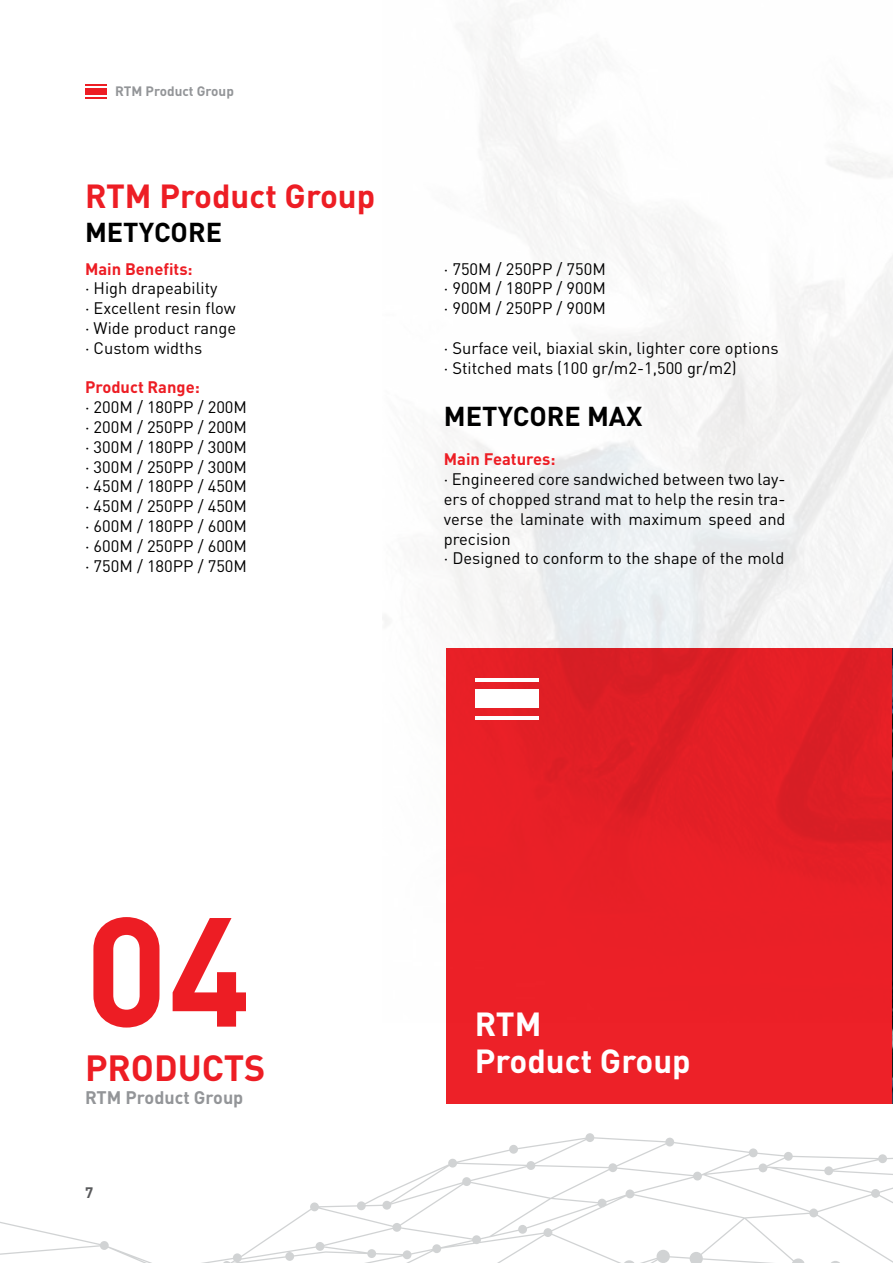
<style>
.page{position:relative;width:893px;height:1263px;background:#fff}
.page>*{position:absolute;margin:0;border:0;box-sizing:border-box;transform-origin:0 0}
.t1{font:700 152.55px "DIN Pro";color:#ed1d24}
.t2{font:700 36px "DIN Pro";color:#ed1d24}
.t3{font:700 33px "DIN Pro";color:#ed1d24}
.t4{font:700 33px/36.6px "DIN Pro";color:#fff}
.t5{font:700 27px "DIN Pro";color:#000}
.t6{font:700 18px "DIN Pro";color:#939598}
.t7{font:16.5px/19.8px "DIN Pro";color:#000}
.t8{font:700 16.5px "DIN Pro";color:#ed1d24}
.t9{font:700 15px "DIN Pro";color:#58595b}
.t10{font:700 13.5px "DIN Pro";color:#939598}
</style>
<div class="page">
<div style="left:446px;top:648px;width:447px;height:455px;background:#ed2128"></div>
<img style="left:892px;top:648px;width:1px;height:455px">
<svg style="left:0;top:1103px;width:893px;height:160px"></svg>
<hr style="left:475px;top:678px;width:63px;height:3px;background:#fff">
<hr style="left:475px;top:716px;width:63px;height:3px;background:#fff">
<div style="left:475px;top:690px;width:63px;height:18px;background:#fff"></div>
<svg style="left:85px;top:84px;width:21px;height:1px"></svg>
<svg style="left:85px;top:97px;width:21px;height:1px"></svg>
<div style="left:85px;top:88px;width:21px;height:6px;background:#ed1d24"></div>
<p class="t10" style="left:115px;top:80px;width:120px">RTM Product Group</p>
<h3 class="t3" style="left:85px;top:169px;width:292px">RTM Product Group</h3>
<h3 class="t5" style="left:85px;top:209px;width:138px">METYCORE</h3>
<p class="t8" style="left:85px;top:255px;width:109px">Main Benefits:</p>
<p class="t7" style="left:85px;top:278px;width:153px">∙ High drapeability<br>∙ Excellent resin flow ∙ Wide product range ∙ Custom widths</p>
<p class="t8" style="left:85px;top:374px;width:116px">Product Range:</p>
<p class="t7" style="left:85px;top:397px;width:163px;text-align:justify">∙ 200M / 180PP / 200M ∙ 200M / 250PP / 200M ∙ 300M / 180PP / 300M ∙ 300M / 250PP / 300M ∙ 450M / 180PP / 450M ∙ 450M / 250PP / 450M ∙ 600M / 180PP / 600M ∙ 600M / 250PP / 600M ∙ 750M / 180PP / 750M</p>
<p class="t7" style="left:444px;top:258px;width:163px;text-align:justify">∙ 750M / 250PP / 750M ∙ 900M / 180PP / 900M ∙ 900M / 250PP / 900M</p>
<p class="t7" style="left:444px;top:337px;width:336px">∙ Surface veil, biaxial skin, lighter core options ∙ Stitched mats (100 gr/m2-1,500 gr/m2)</p>
<h3 class="t5" style="left:444px;top:393px;width:200px">METYCORE MAX</h3>
<p class="t8" style="left:444px;top:446px;width:113px">Main Features:</p>
<p class="t7" style="left:444px;top:469px;width:343px">∙ Engineered core sandwiched between two lay&shy;ers of chopped strand mat to help the resin tra&shy;verse the laminate with maximum speed and precision<br>∙ Designed to conform to the shape of the mold</p>
<h1 class="t1" style="left:85px;top:844px;width:167px">04</h1>
<h2 class="t2" style="left:85px;top:1038px;width:182px">PRODUCTS</h2>
<p class="t6" style="left:85px;top:1082px;width:160px">RTM Product Group</p>
<p class="t9" style="left:85px;top:1180px;width:10px">7</p>
<h3 class="t4" style="left:475px;top:1002px;width:217px">RTM<br>Product Group</h3>
</div>
